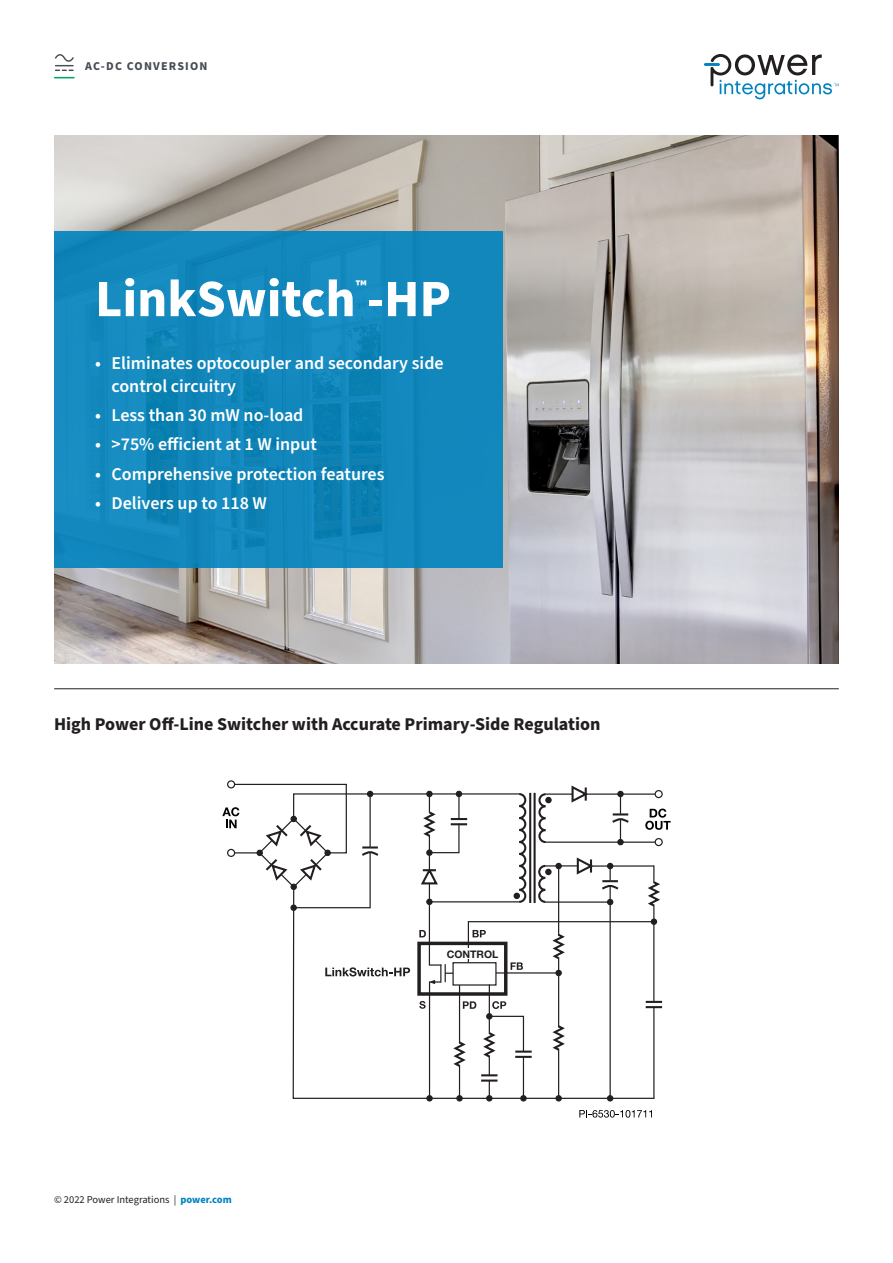
<style>
.page{position:relative;width:893px;height:1263px;background:#fff}
.page>*{position:absolute;margin:0;border:0;box-sizing:border-box;transform-origin:0 0}
.Chip_Name___Blue_box{font:700 52.5px "Source Sans Pro";color:#fff}
.Bullets___Blue_box{font:600 18px/22.5px "Source Sans Pro";color:#fff}
.Diagram_Title{font:700 18px "Source Sans Pro";color:#231f20}
.Chip_Name___Blue_box-2{font:700 15.75px "Source Sans Pro";color:#fff}
.t1{font:700 12px "Source Sans Pro";letter-spacing:.1em;color:#464b54}
.t2{font:10.5px "Source Sans Pro";color:#231f20}
.t3{font:700 10.35px "Helvetica Neue LT Std";color:#231f20}
.s1{font-weight:700;color:#0083bf}
</style>
<div class="page">
<img style="left:54px;top:135px;width:785px;height:529px">
<hr style="left:704px;top:63px;width:16px;height:3px;background:#0083bf">
<svg style="left:710px;top:54px;width:129px;height:45px"></svg>
<hr style="left:54px;top:688px;width:785px;height:1px;background:#231f20">
<div style="left:54px;top:231px;width:448px;height:337px;background:linear-gradient(to right,#1388bd,#1186bb)"></div>
<svg style="left:579px;top:1110px;width:73px;height:7px"></svg>
<svg style="left:655px;top:1001px;width:7px;height:7px"></svg>
<svg style="left:292px;top:984px;width:363px;height:115px"></svg>
<div style="left:227px;top:780px;width:8px;height:8px;border:1px solid #231f20;border-radius:50%"></div>
<hr style="left:653px;top:905px;width:1px;height:97px;background:#231f20">
<svg style="left:222px;top:783px;width:449px;height:201px"></svg>
<div style="left:651px;top:918px;width:6px;height:7px;border:1px solid #231f20;border-radius:50%"></div>
<div style="left:426px;top:1095px;width:7px;height:6px;border:1px solid #231f20;border-radius:50%"></div>
<svg style="left:451px;top:1001px;width:81px;height:100px"></svg>
<div style="left:520px;top:1095px;width:7px;height:6px;border:1px solid #231f20;border-radius:50%"></div>
<div style="left:555px;top:1095px;width:7px;height:6px;border:1px solid #231f20;border-radius:50%"></div>
<svg style="left:607px;top:1095px;width:6px;height:6px"></svg>
<hr style="left:609px;top:886px;width:2px;height:212px;background:#231f20">
<svg style="left:55px;top:54px;width:19px;height:17px"></svg>
<svg style="left:54px;top:77px;width:21px;height:1px"></svg>
<p class="t1" style="left:85px;top:58px;width:124px">AC-DC CONVERSION</p>
<p class="Chip_Name___Blue_box" style="left:95px;top:263px;width:357px">LinkSwitch -HP</p>
<p class="Chip_Name___Blue_box-2" style="left:356px;top:275px;width:12px">™</p>
<p class="Bullets___Blue_box" style="left:112px;top:353px;width:334px;text-indent:-16px">• Eliminates optocoupler and secondary side control circuitry</p>
<p class="Bullets___Blue_box" style="left:95px;top:404px;width:210px">• Less than 30 mW no-load</p>
<p class="Bullets___Blue_box" style="left:95px;top:434px;width:224px">• &gt;75% efficient at 1 W input</p>
<p class="Bullets___Blue_box" style="left:95px;top:463px;width:291px">• Comprehensive protection features</p>
<p class="Bullets___Blue_box" style="left:95px;top:492px;width:173px">• Delivers up to 118 W</p>
<p class="Diagram_Title" style="left:54px;top:712px;width:548px">High Power Off-Line Switcher with Accurate Primary-Side Regulation</p>
<p class="t2" style="left:54px;top:1193px;width:179px">© 2022 Power Integrations | <span class="s1">power.com</span></p>
<p class="t3" style="left:447px;top:948px;width:53px">CONTROL</p>
</div>
